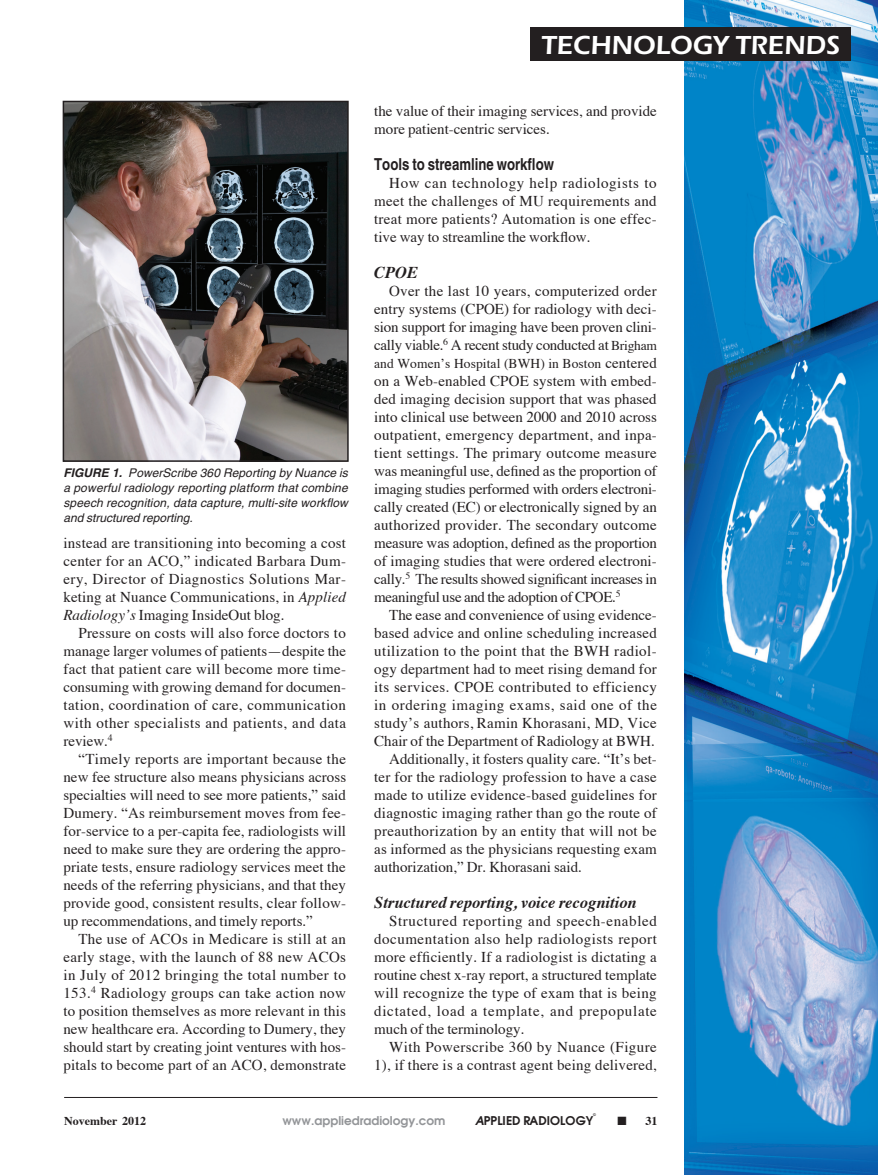
<style>
.page{position:relative;width:878px;height:1175px;background:#fff}
.page>*{position:absolute;margin:0;border:0;box-sizing:border-box;transform-origin:0 0}
.t1{font:600 27px "Itc Eras";color:#fff}
.Article_2nd_subhead{font:italic 700 16.5px "Times";color:#231f20}
.Article_subhead{font:700 16.5px "Helvetica";color:#231f20;scale:.8 1}
.Article_body_copy{font:15px/18px "Times";color:#231f20;text-align:justify}
.Article_body_copy-2{font:13.5px "Times";letter-spacing:.005em;color:#231f20}
.Article_fig_caption{font:italic 12px/15px "Helvetica";letter-spacing:.01em;color:#231f20;text-align:justify}
.t2{font:600 12px "Avant Garde";color:#939598}
.t3{font:600 12px "Avant Garde";color:#231f20}
.t4{font:700 12px "Times";color:#231f20}
.t5{font:600 3.75px "Avant Garde";color:#231f20}
.s1{font-weight:700}
.s2{font-style:italic}
.s3{font-size:13.5px}
.s4{font-size:15px}
</style>
<div class="page">
<hr style="left:64px;top:1097px;width:593px;height:1px;background:#231f20">
<img style="left:684px;top:0;width:194px;height:1174px">
<div style="left:530px;top:27px;width:320px;height:34px;background:#231f20"></div>
<img style="left:66px;top:104px;width:280px;height:355px">
<div style="left:63px;top:101px;width:286px;height:361px;border:2px solid #231f20"></div>
<p class="Article_fig_caption" style="left:63px;top:465px;width:286px"><span class="s1">FIGURE 1.</span> PowerScribe 360 Reporting by Nuance is a powerful radiology reporting platform that combine speech recognition, data capture, multi-site workflow and structured reporting.</p>
<p class="Article_body_copy" style="left:63px;top:532px;width:284px">instead are transitioning into becoming a cost center for an ACO,” indicated Barbara Dum&shy;ery, Director of Diagnostics Solutions Mar&shy;keting at Nuance Communications, in <span class="s2">Applied Radiology’s</span> Imaging InsideOut blog.</p>
<p class="Article_body_copy" style="left:63px;top:622px;width:284px;text-indent:15px">Pressure on costs will also force doctors to manage larger volumes of patients—despite the fact that patient care will become more time&shy;consuming with growing demand for documen&shy;tation, coordination of care, communication with other specialists and patients, and data review.<sup>4</sup></p>
<p class="Article_body_copy" style="left:63px;top:748px;width:284px;text-indent:15px">“Timely reports are important because the new fee structure also means physicians across specialties will need to see more patients,” said Dumery. “As reimbursement moves from fee&shy;for-service to a per-capita fee, radiologists will need to make sure they are ordering the appro&shy;priate tests, ensure radiology services meet the needs of the referring physicians, and that they provide good, consistent results, clear follow&shy;up recommendations, and timely reports.”</p>
<p class="Article_body_copy" style="left:63px;top:928px;width:284px;text-indent:15px">The use of ACOs in Medicare is still at an early stage, with the launch of 88 new ACOs in July of 2012 bringing the total number to 153.<sup>4</sup> Radiology groups can take action now to position themselves as more relevant in this new healthcare era. According to Dumery, they should start by creating joint ventures with hos&shy;pitals to become part of an ACO, demonstrate</p>
<p class="t1" style="left:541px;top:29px;width:300px">TECHNOLOGY TRENDS</p>
<p class="Article_body_copy" style="left:374px;top:100px;width:284px">the value of their imaging services, and provide more patient-centric services.</p>
<p class="Article_subhead" style="left:374px;top:154px;width:226px">Tools to streamline workflow</p>
<p class="Article_body_copy" style="left:374px;top:172px;width:284px;text-indent:15px">How can technology help radiologists to meet the challenges of MU requirements and treat more patients? Automation is one effec&shy;tive way to streamline the workflow.</p>
<p class="Article_2nd_subhead" style="left:374px;top:256px;width:46px">CPOE</p>
<p class="Article_body_copy" style="left:374px;top:280px;width:284px;text-indent:15px">Over the last 10 years, computerized order entry systems (CPOE) for radiology with deci&shy;sion support for imaging have been proven clini&shy;cally viable.<sup>6</sup> A recent study conducted at <span class="s3">Brigham</span></p>
<p class="Article_body_copy-2" style="left:374px;top:350px;width:284px">and Women’s Hospital (BWH) in Boston <span class="s4">centered</span></p>
<p class="Article_body_copy" style="left:374px;top:370px;width:284px">on a Web-enabled CPOE system with embed&shy;ded imaging decision support that was phased into clinical use between 2000 and 2010 across outpatient, emergency department, and inpa&shy;tient settings. The primary outcome measure was meaningful use, defined as the proportion of imaging studies performed with orders electroni&shy;cally created (EC) or electronically signed by an authorized provider. The secondary outcome measure was adoption, defined as the proportion of imaging studies that were ordered electroni&shy;cally.<sup>5</sup> The results showed significant increases in meaningful use and the adoption of CPOE.<sup>5</sup></p>
<p class="Article_body_copy" style="left:374px;top:604px;width:284px;text-indent:15px">The ease and convenience of using evidence&shy;based advice and online scheduling increased utilization to the point that the BWH radiol&shy;ogy department had to meet rising demand for its services. CPOE contributed to efficiency in ordering imaging exams, said one of the study’s authors, Ramin Khorasani, MD, Vice Chair of the Department of Radiology at BWH.</p>
<p class="Article_body_copy" style="left:374px;top:748px;width:284px;text-indent:15px">Additionally, it fosters quality care. “It’s bet&shy;ter for the radiology profession to have a case made to utilize evidence-based guidelines for diagnostic imaging rather than go the route of preauthorization by an entity that will not be as informed as the physicians requesting exam authorization,” Dr. Khorasani said.</p>
<p class="Article_2nd_subhead" style="left:374px;top:886px;width:264px">Structured reporting, voice recognition</p>
<p class="Article_body_copy" style="left:374px;top:910px;width:284px;text-indent:15px">Structured reporting and speech-enabled documentation also help radiologists report more efficiently. If a radiologist is dictating a routine chest x-ray report, a structured template will recognize the type of exam that is being dictated, load a template, and prepopulate much of the terminology.</p>
<p class="Article_body_copy" style="left:374px;top:1036px;width:284px;text-align:right">With Powerscribe 360 by Nuance (Figure<br>1), if there is a contrast agent being delivered,</p>
<p class="t5" style="left:593px;top:1112px;width:4px">©</p>
<p class="t2" style="left:282px;top:1112px;width:164px">www.appliedradiology.com</p>
<p class="t3" style="left:475px;top:1112px;width:120px"><span class="s2">A</span>PPLIED RADIOLOGY</p>
<p class="t4" style="left:64px;top:1109px;width:84px">November 2012</p>
<p class="t4" style="left:617px;top:1109px;width:41px">■ 31</p>
</div>
